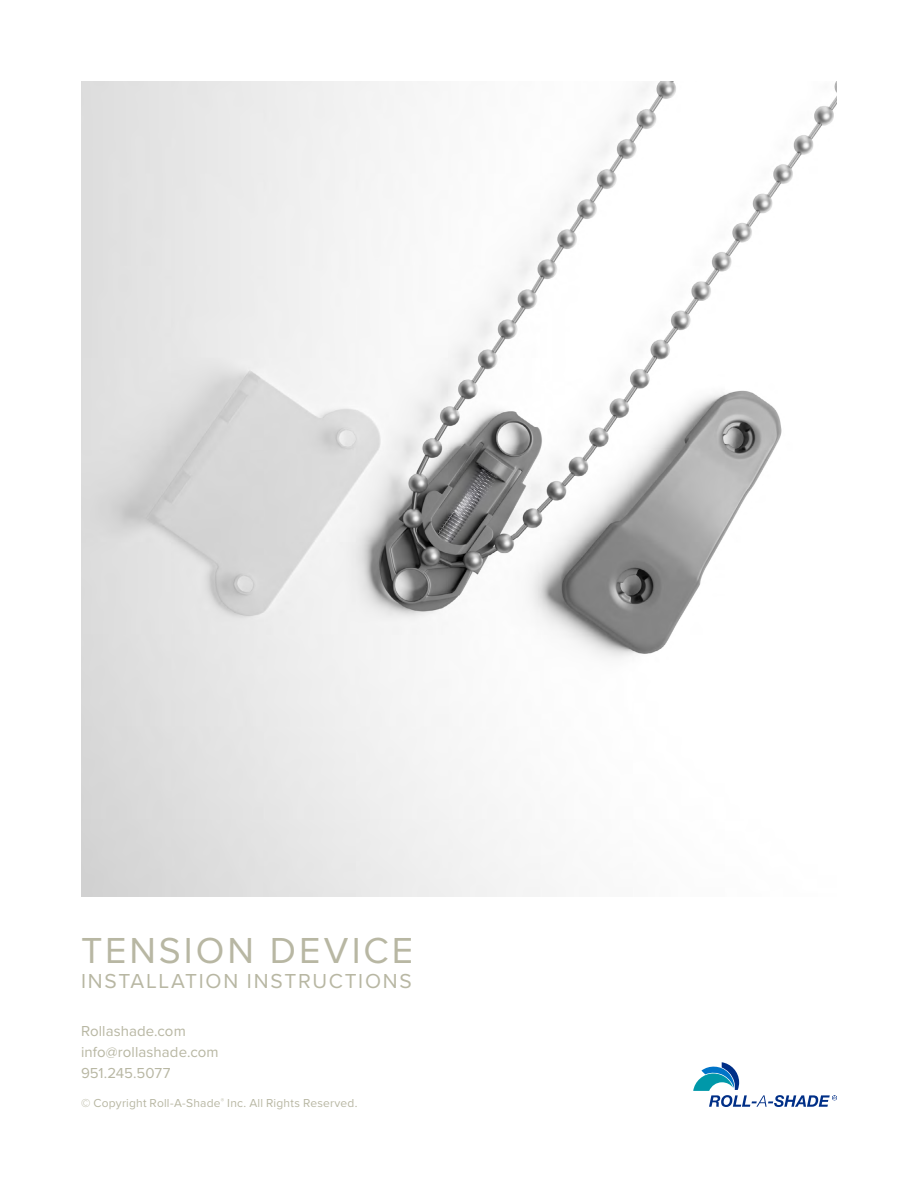
<style>
.page{position:relative;width:918px;height:1188px;background:#fff}
.page>*{position:absolute;margin:0;border:0;box-sizing:border-box;transform-origin:0 0}
.t1{font:37.5px "Proxima Nova";letter-spacing:.08em;color:#b8b7a3}
.t2{font:21px "Proxima Nova";letter-spacing:.085em;color:#b8b7a3}
.t3{font:15px/21px "Proxima Nova";letter-spacing:.005em;color:#b8b7a3}
.t4{font:12px "Proxima Nova";letter-spacing:.015em;color:#b8b7a3}
</style>
<div class="page">
<svg style="left:693px;top:1062px;width:144px;height:45px"></svg>
<img style="left:81px;top:81px;width:756px;height:815px">
<h1 class="t1" style="left:81px;top:922px;width:334px">TENSION DEVICE</h1>
<h2 class="t2" style="left:81px;top:965px;width:332px">INSTALLATION INSTRUCTIONS</h2>
<p class="t3" style="left:81px;top:1020px;width:139px">Rollashade.com info@rollashade.com<br>951.245.5077</p>
<p class="t4" style="left:81px;top:1094px;width:278px">© Copyright Roll-A-Shade<sup>®</sup> Inc. All Rights Reserved.</p>
</div>
